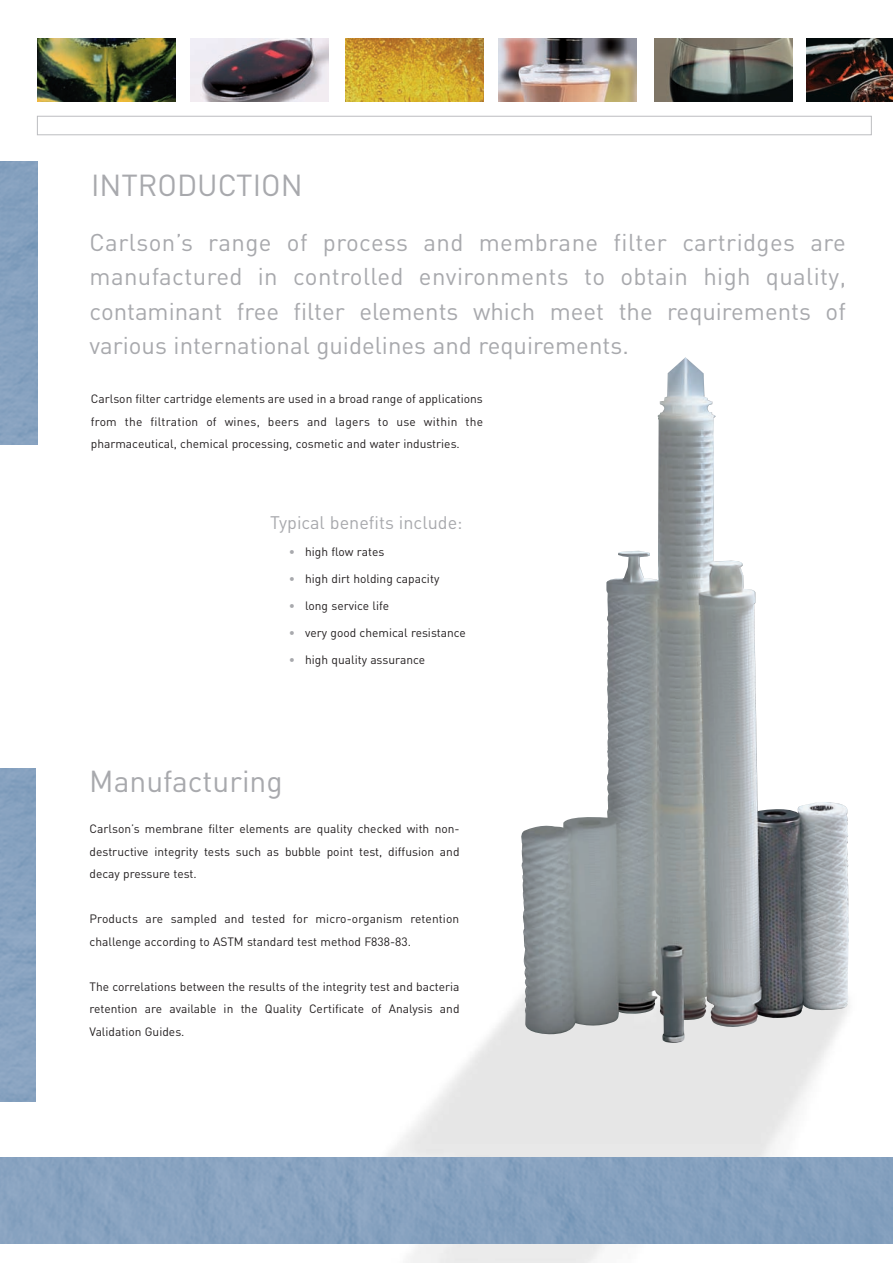
<style>
.page{position:relative;width:893px;height:1263px;background:#fff}
.page>*{position:absolute;margin:0;border:0;box-sizing:border-box;transform-origin:0 0}
.t1{font:30px "DIN";color:#a8a9ad}
.t2{font:24px/34.5px "DIN";color:#a8a9ad;text-align:justify}
.t3{font:18px "DIN";color:#a8a9ad}
.t4{font:12px/22.5px "DIN";color:#231f20;text-align:justify}
.s1{color:#a8a9ad}
</style>
<div class="page">
<img style="left:519px;top:357px;width:331px;height:687px">
<img style="left:38px;top:38px;width:137px;height:64px">
<img style="left:190px;top:38px;width:138px;height:64px">
<img style="left:346px;top:38px;width:138px;height:64px">
<img style="left:498px;top:38px;width:138px;height:64px">
<img style="left:654px;top:38px;width:138px;height:64px">
<img style="left:807px;top:38px;width:86px;height:64px">
<div style="left:37px;top:116px;width:835px;height:19px;border:1px solid #bcbdc0"></div>
<div style="left:0;top:1158px;width:893px;height:85px;background:#86a2c0"></div>
<h1 class="t1" style="left:91px;top:168px;width:213px">INTRODUCTION</h1>
<p class="t2" style="left:90px;top:225px;width:758px">Carlson’s range of process and membrane filter cartridges are manufactured in controlled environments to obtain high quality, contaminant free filter elements which meet the requirements of various international guidelines and requirements.</p>
<p class="t4" style="left:91px;top:388px;width:394px">Carlson filter cartridge elements are used in a broad range of applications from the filtration of wines, beers and lagers to use within the pharmaceutical, chemical processing, cosmetic and water industries.</p>
<h3 class="t3" style="left:270px;top:512px;width:194px">Typical benefits include:</h3>
<p class="t4" style="left:289px;top:541px;width:97px"><span class="s1">•</span> high flow rates</p>
<p class="t4" style="left:289px;top:568px;width:152px"><span class="s1">•</span> high dirt holding capacity</p>
<p class="t4" style="left:289px;top:595px;width:102px"><span class="s1">•</span> long service life</p>
<p class="t4" style="left:289px;top:622px;width:179px"><span class="s1">•</span> very good chemical resistance</p>
<p class="t4" style="left:289px;top:649px;width:138px"><span class="s1">•</span> high quality assurance</p>
<h1 class="t1" style="left:89px;top:764px;width:195px">Manufacturing</h1>
<p class="t4" style="left:90px;top:818px;width:371px">Carlson’s membrane filter elements are quality checked with non&shy;destructive integrity tests such as bubble point test, diffusion and decay pressure test.</p>
<p class="t4" style="left:90px;top:908px;width:371px">Products are sampled and tested for micro-organism retention challenge according to ASTM standard test method F838-83.</p>
<p class="t4" style="left:90px;top:975px;width:371px">The correlations between the results of the integrity test and bacteria retention are available in the Quality Certificate of Analysis and Validation Guides.</p>
</div>
